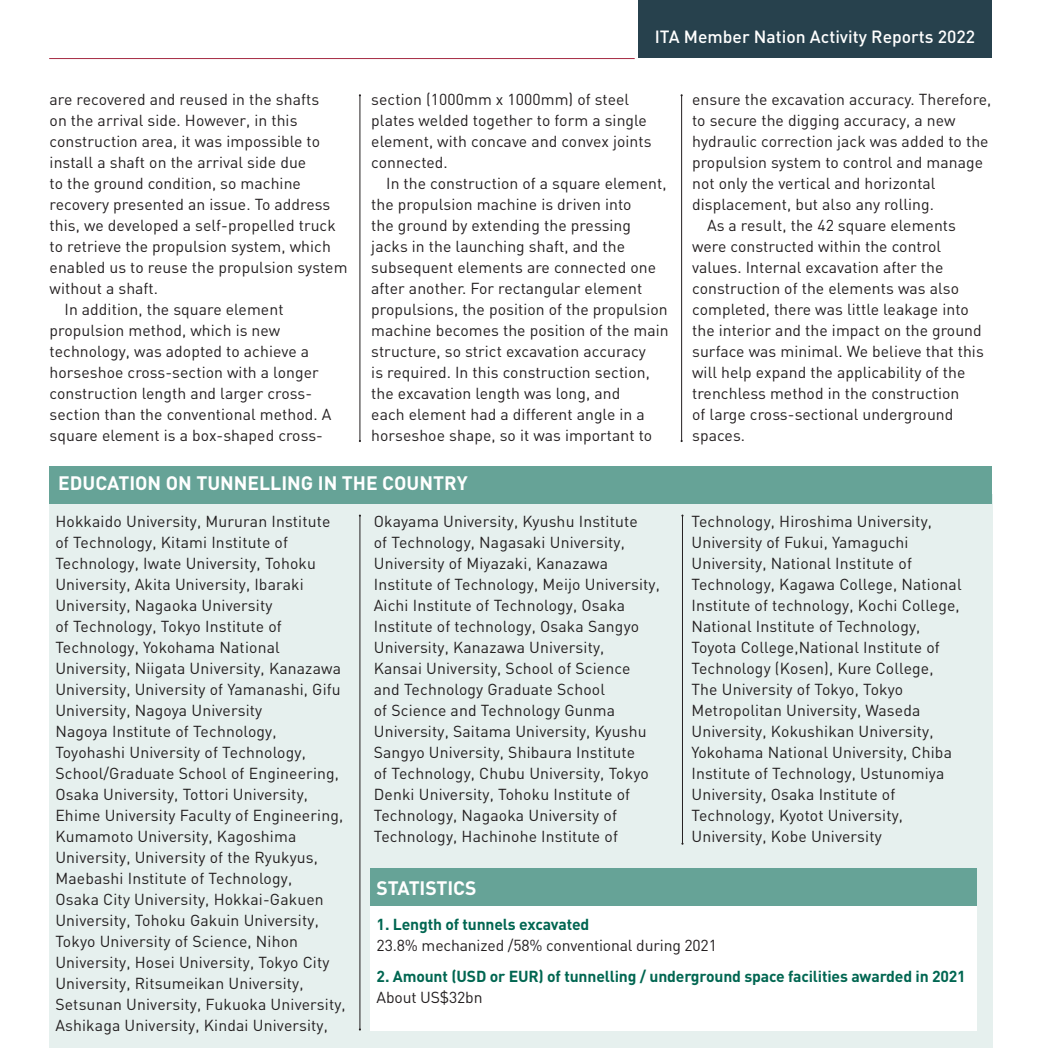
<style>
.page{position:relative;width:1042px;height:1059px;background:#fff}
.page>*{position:absolute;margin:0;border:0;box-sizing:border-box;transform-origin:0 0}
.t1{font:700 19.25px "DIN";color:#fff}
.t2{font:500 17.5px "DIN";color:#fff}
.t3{font:15.75px/21px "DIN";letter-spacing:.005em;color:#231f20}
.t4{font:700 15.75px "DIN";letter-spacing:-.01em;color:#006651}
</style>
<div class="page">
<div style="left:639px;top:0;width:353px;height:58px;background:#27414d"></div>
<hr style="left:49px;top:58px;width:586px;height:1px;background:#a62b43">
<div style="left:49px;top:494px;width:943px;height:554px;background:#e6f0ee"></div>
<div style="left:371px;top:869px;width:606px;height:161px;background:#fff"></div>
<div style="left:371px;top:868px;width:606px;height:37px;background:#66a397"></div>
<div style="left:50px;top:466px;width:942px;height:38px;background:#66a397"></div>
<hr style="left:682px;top:516px;width:1px;height:327px;background:#231f20">
<hr style="left:360px;top:516px;width:1px;height:513px;background:#231f20">
<hr style="left:360px;top:95px;width:1px;height:346px;background:#231f20">
<hr style="left:681px;top:95px;width:1px;height:346px;background:#231f20">
<p class="t3" style="left:50px;top:89px;width:271px">are recovered and reused in the shafts</p>
<p class="t3" style="left:50px;top:110px;width:249px">on the arrival side. However, in this</p>
<p class="t3" style="left:50px;top:131px;width:272px">construction area, it was impossible to</p>
<p class="t3" style="left:50px;top:152px;width:258px">install a shaft on the arrival side due</p>
<p class="t3" style="left:50px;top:173px;width:253px">to the ground condition, so machine</p>
<p class="t3" style="left:50px;top:194px;width:282px">recovery presented an issue. To address</p>
<p class="t3" style="left:50px;top:214px;width:288px">this, we developed a self-propelled truck</p>
<p class="t3" style="left:50px;top:235px;width:283px">to retrieve the propulsion system, which</p>
<p class="t3" style="left:50px;top:256px;width:299px">enabled us to reuse the propulsion system</p>
<p class="t3" style="left:50px;top:277px;width:110px">without a shaft.</p>
<p class="t3" style="left:64px;top:298px;width:221px">In addition, the square element</p>
<p class="t3" style="left:50px;top:319px;width:232px">propulsion method, which is new</p>
<p class="t3" style="left:50px;top:340px;width:261px">technology, was adopted to achieve a</p>
<p class="t3" style="left:50px;top:361px;width:271px">horseshoe cross-section with a longer</p>
<p class="t3" style="left:50px;top:382px;width:264px">construction length and larger cross-</p>
<p class="t3" style="left:50px;top:403px;width:283px">section than the conventional method. A</p>
<p class="t3" style="left:50px;top:424px;width:275px">square element is a box-shaped cross-</p>
<p class="t2" style="left:655px;top:25px;width:322px">ITA Member Nation Activity Reports 2022</p>
<p class="t3" style="left:371px;top:88px;width:282px">section (1000mm x 1000mm) of steel plates welded together to form a single element, with concave and convex joints connected.</p>
<p class="t3" style="left:371px;top:172px;width:299px;text-indent:15px">In the construction of a square element, the propulsion machine is driven into<br>the ground by extending the pressing jacks in the launching shaft, and the subsequent elements are connected one after another. For rectangular element propulsions, the position of the propulsion machine becomes the position of the main structure, so strict excavation accuracy<br>is required. In this construction section, the excavation length was long, and<br>each element had a different angle in a horseshoe shape, so it was important to</p>
<p class="t3" style="left:692px;top:88px;width:301px">ensure the excavation accuracy. Therefore,</p>
<p class="t3" style="left:692px;top:109px;width:265px">to secure the digging accuracy, a new</p>
<p class="t3" style="left:692px;top:130px;width:298px">hydraulic correction jack was added to the</p>
<p class="t3" style="left:692px;top:151px;width:292px">propulsion system to control and manage</p>
<p class="t3" style="left:692px;top:172px;width:245px">not only the vertical and horizontal</p>
<p class="t3" style="left:692px;top:193px;width:243px">displacement, but also any rolling.</p>
<p class="t3" style="left:707px;top:214px;width:251px">As a result, the 42 square elements</p>
<p class="t3" style="left:692px;top:235px;width:251px">were constructed within the control</p>
<p class="t3" style="left:692px;top:256px;width:253px">values. Internal excavation after the</p>
<p class="t3" style="left:692px;top:277px;width:269px">construction of the elements was also</p>
<p class="t3" style="left:692px;top:298px;width:278px">completed, there was little leakage into</p>
<p class="t3" style="left:692px;top:319px;width:291px">the interior and the impact on the ground</p>
<p class="t3" style="left:692px;top:340px;width:293px">surface was minimal. We believe that this</p>
<p class="t3" style="left:692px;top:361px;width:275px">will help expand the applicability of the</p>
<p class="t3" style="left:692px;top:382px;width:269px">trenchless method in the construction</p>
<p class="t3" style="left:692px;top:403px;width:263px">of large cross-sectional underground</p>
<p class="t3" style="left:692px;top:424px;width:55px">spaces.</p>
<p class="t1" style="left:58px;top:470px;width:411px">EDUCATION ON TUNNELLING IN THE COUNTRY</p>
<p class="t3" style="left:55px;top:511px;width:292px">Hokkaido University, Mururan Institute of Technology, Kitami Institute of Technology, Iwate University, Tohoku University, Akita University, Ibaraki University, Nagaoka University<br>of Technology, Tokyo Institute of Technology, Yokohama National University, Niigata University, Kanazawa University, University of Yamanashi, Gifu University, Nagoya University<br>Nagoya Institute of Technology, Toyohashi University of Technology, School/Graduate School of Engineering, Osaka University, Tottori University, Ehime University Faculty of Engineering, Kumamoto University, Kagoshima University, University of the Ryukyus, Maebashi Institute of Technology,<br>Osaka City University, Hokkai-Gakuen University, Tohoku Gakuin University, Tokyo University of Science, Nihon University, Hosei University, Tokyo City University, Ritsumeikan University, Setsunan University, Fukuoka University, Ashikaga University, Kindai University,</p>
<p class="t3" style="left:374px;top:511px;width:288px">Okayama University, Kyushu Institute<br>of Technology, Nagasaki University, University of Miyazaki, Kanazawa Institute of Technology, Meijo University, Aichi Institute of Technology, Osaka Institute of technology, Osaka Sangyo University, Kanazawa University,<br>Kansai University, School of Science and Technology Graduate School<br>of Science and Technology Gunma University, Saitama University, Kyushu Sangyo University, Shibaura Institute<br>of Technology, Chubu University, Tokyo Denki University, Tohoku Institute of Technology, Nagaoka University of Technology, Hachinohe Institute of</p>
<p class="t3" style="left:691px;top:511px;width:272px">Technology, Hiroshima University, University of Fukui, Yamaguchi University, National Institute of Technology, Kagawa College, National Institute of technology, Kochi College, National Institute of Technology, Toyota College,National Institute of Technology (Kosen), Kure College, The University of Tokyo, Tokyo Metropolitan University, Waseda University, Kokushikan University, Yokohama National University, Chiba Institute of Technology, Ustunomiya University, Osaka Institute of Technology, Kyotot University, University, Kobe University</p>
<p class="t1" style="left:377px;top:875px;width:101px">STATISTICS</p>
<p class="t4" style="left:377px;top:913px;width:214px">1. Length of tunnels excavated</p>
<p class="t3" style="left:377px;top:934px;width:342px">23.8% mechanized /58% conventional during 2021</p>
<p class="t4" style="left:377px;top:966px;width:591px">2. Amount (USD or EUR) of tunnelling / underground space facilities awarded in 2021</p>
<p class="t3" style="left:377px;top:986px;width:107px">About US$32bn</p>
</div>
